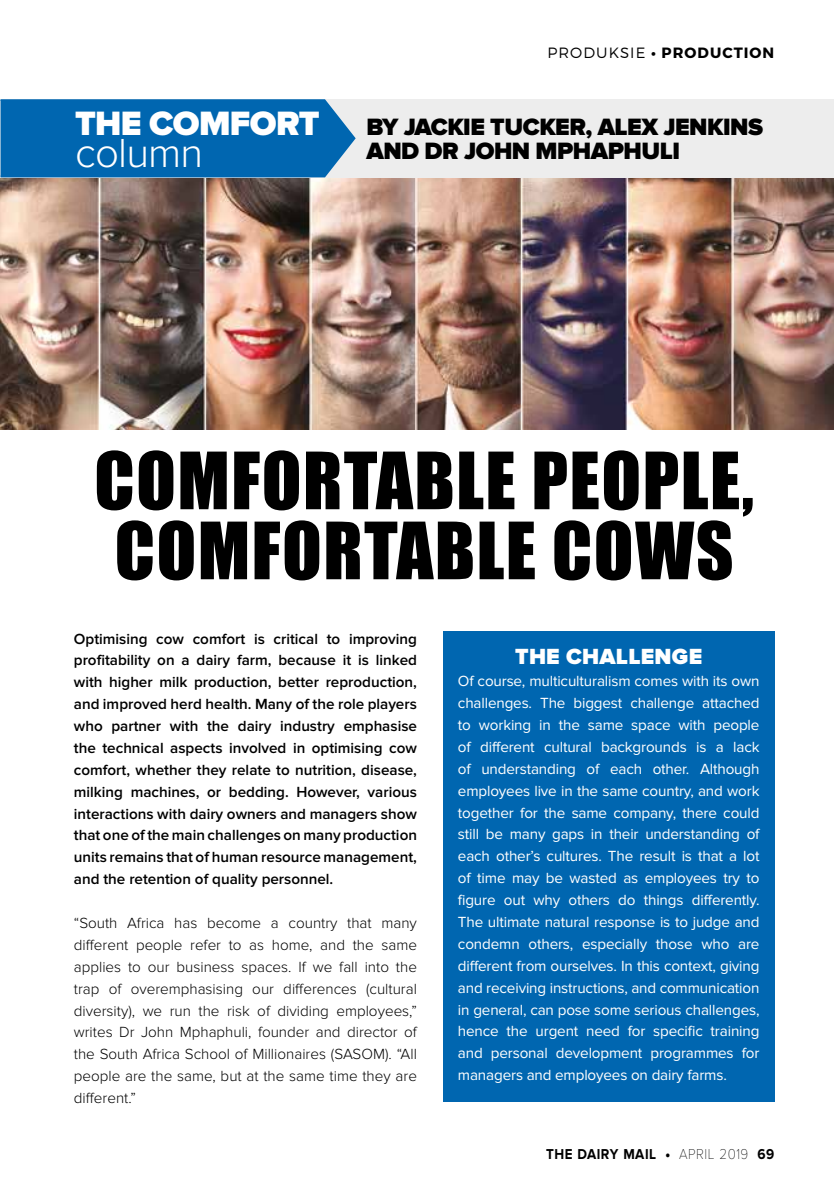
<style>
.page{position:relative;width:834px;height:1191px;background:#fff}
.page>*{position:absolute;margin:0;border:0;box-sizing:border-box;transform-origin:0 0}
.t1{font:72.98px/70px "Impact";letter-spacing:.02em;color:#000}
.t2{font:300 42px "Proxima Nova";letter-spacing:-.02em;color:#fff}
.t3{font:900 35px "Proxima Nova";letter-spacing:-.02em;color:#fff}
.t4{font:900 24.5px/24.5px "Proxima Nova";letter-spacing:-.02em;color:#000}
.t5{font:900 22.75px "Proxima Nova";letter-spacing:.01em;color:#fff}
.t6{font:15.22px/21.9px "Proxima Nova";letter-spacing:-.01em;color:#fff;text-align:justify}
.t7{font:600 15.22px/21.9px "Proxima Nova";color:#000;text-align:justify}
.t8{font:300 15.22px/21.9px "Proxima Nova";color:#000;text-align:justify}
.t9{font:700 14.88px "Proxima Nova";letter-spacing:.04em;color:#000;scale:.9 1}
.t10{font:700 14.88px "Montserrat";letter-spacing:.07em;color:#000}
.s1{font-weight:300}
.s2{font-weight:900}
.s3{font-family:"Proxima Nova T";font-weight:100}
</style>
<div class="page">
<img style="left:0;top:177px;width:833px;height:252px">
<div style="left:0;top:99px;width:833px;height:78px;background:#ededed"></div>
<svg style="left:0;top:99px;width:357px;height:79px;background:#0e6eb3"></svg>
<div style="left:443px;top:631px;width:331px;height:470px;background:#0066b0"></div>
<h3 class="t3" style="left:75px;top:109px;width:246px">THE COMFORT</h3>
<h2 class="t2" style="left:75px;top:135px;width:130px">column</h2>
<p class="t10" style="left:547px;top:44px;width:228px"><span class="s1">PRODUKSIE</span> • PRODUCTION</p>
<h3 class="t4" style="left:366px;top:115px;width:398px">BY JACKIE TUCKER, ALEX JENKINS<br>AND DR JOHN MPHAPHULI</h3>
<h1 class="t1" style="left:94px;top:448px;width:661px">COMFORTABLE PEOPLE,<br>COMFORTABLE COWS</h1>
<p class="t7" style="left:74px;top:628px;width:344px">Optimising cow comfort is critical to improving profitability on a dairy farm, because it is linked with higher milk production, better reproduction, and improved herd health. Many of the role players who partner with the dairy industry emphasise the technical aspects involved in optimising cow comfort, whether they relate to nutrition, disease, milking machines, or bedding. However, various interactions with dairy owners and managers show that one of the main challenges on many production units remains that of human resource management, and the retention of quality personnel.</p>
<p class="t8" style="left:74px;top:913px;width:344px">“South Africa has become a country that many different people refer to as home, and the same applies to our business spaces. If we fall into the trap of overemphasising our differences (cultural diversity), we run the risk of dividing employees,” writes Dr John Mphaphuli, founder and director of the South Africa School of Millionaires (SASOM). “All people are the same, but at the same time they are different.”</p>
<h3 class="t5" style="left:515px;top:647px;width:188px">THE CHALLENGE</h3>
<p class="t6" style="left:458px;top:671px;width:303px">Of course, multiculturalism comes with its own challenges. The biggest challenge attached to working in the same space with people of different cultural backgrounds is a lack of understanding of each other. Although employees live in the same country, and work together for the same company, there could still be many gaps in their understanding of each other’s cultures. The result is that a lot of time may be wasted as employees try to figure out why others do things differently.<br>The ultimate natural response is to judge and condemn others, especially those who are different from ourselves. In this context, giving and receiving instructions, and communication in general, can pose some serious challenges, hence the urgent need for specific training and personal development programmes for managers and employees on dairy farms.</p>
<p class="t9" style="left:546px;top:1147px;width:255px">THE DAIRY MAIL <span class="s2">•</span> <span class="s3">APRIL 2019</span> 69</p>
</div>
